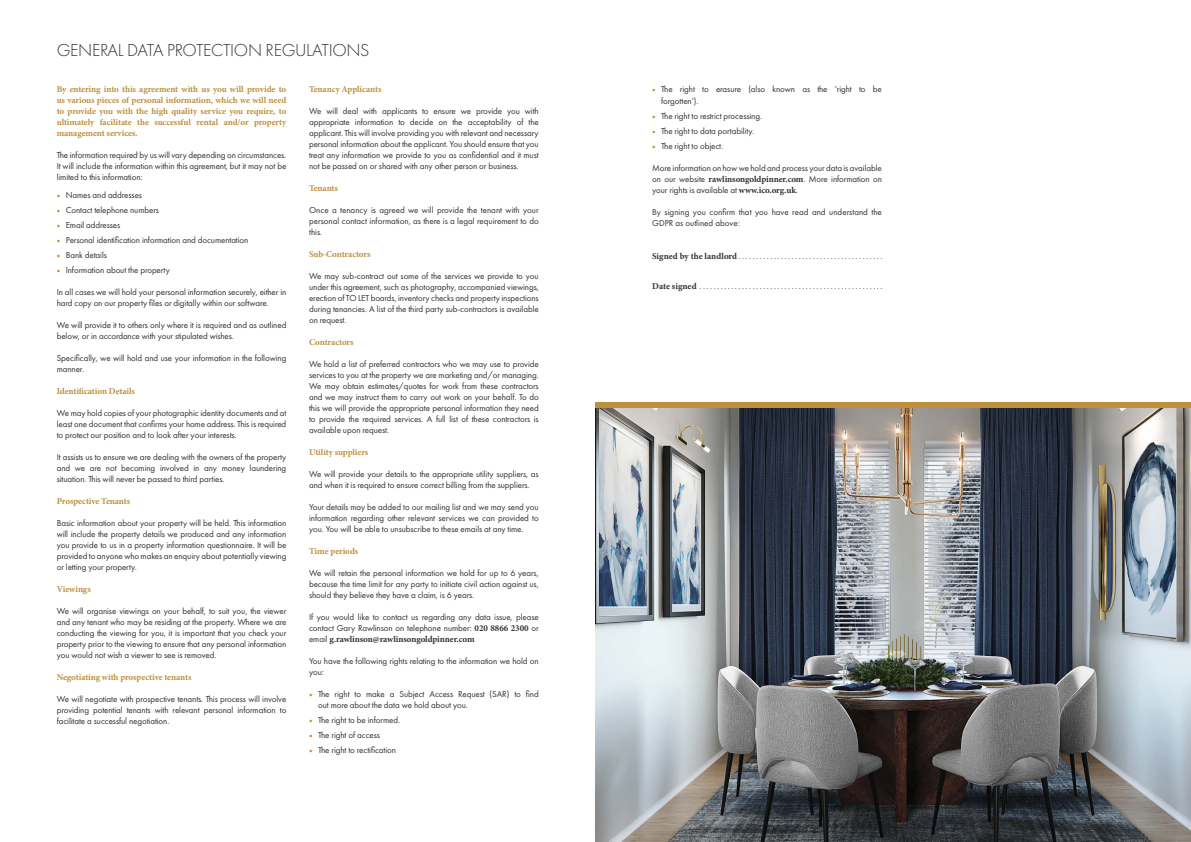
<style>
.page{position:relative;width:1191px;height:842px;background:#fff}
.page>*{position:absolute;margin:0;border:0;box-sizing:border-box;transform-origin:0 0}
.t1{font:300 18px "Futura PT";letter-spacing:-.02em;color:#333232}
.t2{font:9px/11px "Futura PT";letter-spacing:-.01em;color:#333232;text-align:justify}
.t3{font:700 9px/11px "Minion Pro";letter-spacing:-.01em;color:#be903e;text-align:justify}
.t4{font:700 9px "Minion Pro";letter-spacing:-.01em;color:#333232}
.s1{font-family:"Minion Pro";font-weight:700;color:#be903e}
.s2{font-family:"Minion Pro";font-weight:700}
.s3{font-family:"Futura PT";font-weight:400}
</style>
<div class="page">
<img style="left:595px;top:408px;width:596px;height:434px">
<div style="left:595px;top:403px;width:596px;height:5px;background:#be903e"></div>
<h1 class="t1" style="left:57px;top:40px;width:314px">GENERAL DATA PROTECTION REGULATIONS</h1>
<p class="t3" style="left:57px;top:83px;width:231px">By entering into this agreement with us you will provide to us various pieces of personal information, which we will need to provide you with the high quality service you require, to ultimately facilitate the successful rental and/or property management services.</p>
<p class="t2" style="left:57px;top:149px;width:231px">The information required by us will vary depending on circumstances.<br>It will include the information within this agreement, but it may not be limited to this information:</p>
<p class="t2" style="left:57px;top:189px;width:87px"><span class="s1">•</span> Names and addresses</p>
<p class="t2" style="left:57px;top:204px;width:104px"><span class="s1">•</span> Contact telephone numbers</p>
<p class="t2" style="left:57px;top:219px;width:65px"><span class="s1">•</span> Email addresses</p>
<p class="t2" style="left:57px;top:234px;width:193px"><span class="s1">•</span> Personal identification information and documentation</p>
<p class="t2" style="left:57px;top:249px;width:52px"><span class="s1">•</span> Bank details</p>
<p class="t2" style="left:57px;top:264px;width:115px"><span class="s1">•</span> Information about the property</p>
<p class="t2" style="left:57px;top:286px;width:231px">In all cases we will hold your personal information securely, either in hard copy on our property files or digitally within our software.</p>
<p class="t2" style="left:57px;top:319px;width:231px">We will provide it to others only where it is required and as outlined below, or in accordance with your stipulated wishes.</p>
<p class="t2" style="left:57px;top:352px;width:231px">Specifically, we will hold and use your information in the following manner.</p>
<p class="t3" style="left:57px;top:385px;width:80px">Identification Details</p>
<p class="t2" style="left:57px;top:407px;width:231px">We may hold copies of your photographic identity documents and at least one document that confirms your home address. This is required to protect our position and to look after your interests.</p>
<p class="t2" style="left:57px;top:451px;width:231px">It assists us to ensure we are dealing with the owners of the property and we are not becoming involved in any money laundering situation. This will never be passed to third parties.</p>
<p class="t3" style="left:57px;top:495px;width:75px">Prospective Tenants</p>
<p class="t2" style="left:57px;top:517px;width:231px">Basic information about your property will be held. This information will include the property details we produced and any information you provide to us in a property information questionnaire. It will be provided to anyone who makes an enquiry about potentially viewing or letting your property.</p>
<p class="t3" style="left:57px;top:583px;width:36px">Viewings</p>
<p class="t2" style="left:57px;top:605px;width:231px">We will organise viewings on your behalf, to suit you, the viewer and any tenant who may be residing at the property. Where we are conducting the viewing for you, it is important that you check your property prior to the viewing to ensure that any personal information you would not wish a viewer to see is removed.</p>
<p class="t3" style="left:57px;top:671px;width:136px">Negotiating with prospective tenants</p>
<p class="t2" style="left:57px;top:693px;width:231px">We will negotiate with prospective tenants. This process will involve providing potential tenants with relevant personal information to facilitate a successful negotiation.</p>
<p class="t3" style="left:309px;top:83px;width:74px">Tenancy Applicants</p>
<p class="t2" style="left:309px;top:105px;width:231px">We will deal with applicants to ensure we provide you with appropriate information to decide on the acceptability of the applicant. This will involve providing you with relevant and necessary personal information about the applicant. You should ensure that you treat any information we provide to you as confidential and it must not be passed on or shared with any other person or business.</p>
<p class="t3" style="left:309px;top:182px;width:30px">Tenants</p>
<p class="t2" style="left:309px;top:204px;width:231px">Once a tenancy is agreed we will provide the tenant with your personal contact information, as there is a legal requirement to do this.</p>
<p class="t3" style="left:309px;top:248px;width:63px">Sub-Contractors</p>
<p class="t2" style="left:309px;top:270px;width:231px">We may sub-contract out some of the services we provide to you under this agreement, such as photography, accompanied viewings, erection of TO LET boards, inventory checks and property inspections during tenancies. A list of the third party sub-contractors is available on request.</p>
<p class="t3" style="left:309px;top:336px;width:46px">Contractors</p>
<p class="t2" style="left:309px;top:358px;width:231px">We hold a list of preferred contractors who we may use to provide services to you at the property we are marketing and/or managing.<br>We may obtain estimates/quotes for work from these contractors and we may instruct them to carry out work on your behalf. To do this we will provide the appropriate personal information they need to provide the required services. A full list of these contractors is available upon request.</p>
<p class="t3" style="left:309px;top:446px;width:61px">Utility suppliers</p>
<p class="t2" style="left:309px;top:468px;width:231px">We will provide your details to the appropriate utility suppliers, as and when it is required to ensure correct billing from the suppliers.</p>
<p class="t2" style="left:309px;top:501px;width:231px">Your details may be added to our mailing list and we may send you information regarding other relevant services we can provided to you. You will be able to unsubscribe to these emails at any time.</p>
<p class="t3" style="left:309px;top:545px;width:51px">Time periods</p>
<p class="t2" style="left:309px;top:567px;width:231px">We will retain the personal information we hold for up to 6 years, because the time limit for any party to initiate civil action against us, should they believe they have a claim, is 6 years.</p>
<p class="t2" style="left:309px;top:611px;width:231px">If you would like to contact us regarding any data issue, please contact Gary Rawlinson on telephone number: <span class="s2">020 8866 2300</span> or</p>
<p class="t4" style="left:309px;top:633px;width:167px"><span class="s3">email</span> g.rawlinson@rawlinsongoldpinner.com</p>
<p class="t2" style="left:309px;top:655px;width:231px">You have the following rights relating to the information we hold on you:</p>
<p class="t2" style="left:318px;top:688px;width:222px;text-indent:-9px"><span class="s1">•</span> The right to make a Subject Access Request (SAR) to find out more about the data we hold about you.</p>
<p class="t2" style="left:309px;top:714px;width:92px"><span class="s1">•</span> The right to be informed.</p>
<p class="t2" style="left:309px;top:729px;width:72px"><span class="s1">•</span> The right of access</p>
<p class="t2" style="left:309px;top:744px;width:88px"><span class="s1">•</span> The right to rectification</p>
<p class="t2" style="left:661px;top:83px;width:222px;line-height:12px;text-indent:-9px"><span class="s1">•</span> The right to erasure (also known as the ‘right to be forgotten’).</p>
<p class="t2" style="left:652px;top:110px;width:111px"><span class="s1">•</span> The right to restrict processing.</p>
<p class="t2" style="left:652px;top:125px;width:103px"><span class="s1">•</span> The right to data portability.</p>
<p class="t2" style="left:652px;top:140px;width:72px"><span class="s1">•</span> The right to object.</p>
<p class="t2" style="left:652px;top:162px;width:231px">More information on how we hold and process your data is available on our website <span class="s2">rawlinsongoldpinner.com</span>. More information on your rights is available at <span class="s2">www.ico.org.uk</span>.</p>
<p class="t2" style="left:652px;top:206px;width:231px">By signing you confirm that you have read and understand the<br>GDPR as outlined above:</p>
<p class="t2" style="left:652px;top:250px;width:88px"><span class="s2">Signed by the landlord</span> .........................................</p>
<p class="t2" style="left:652px;top:280px;width:48px"><span class="s2">Date signed</span> ....................................................</p>
</div>
